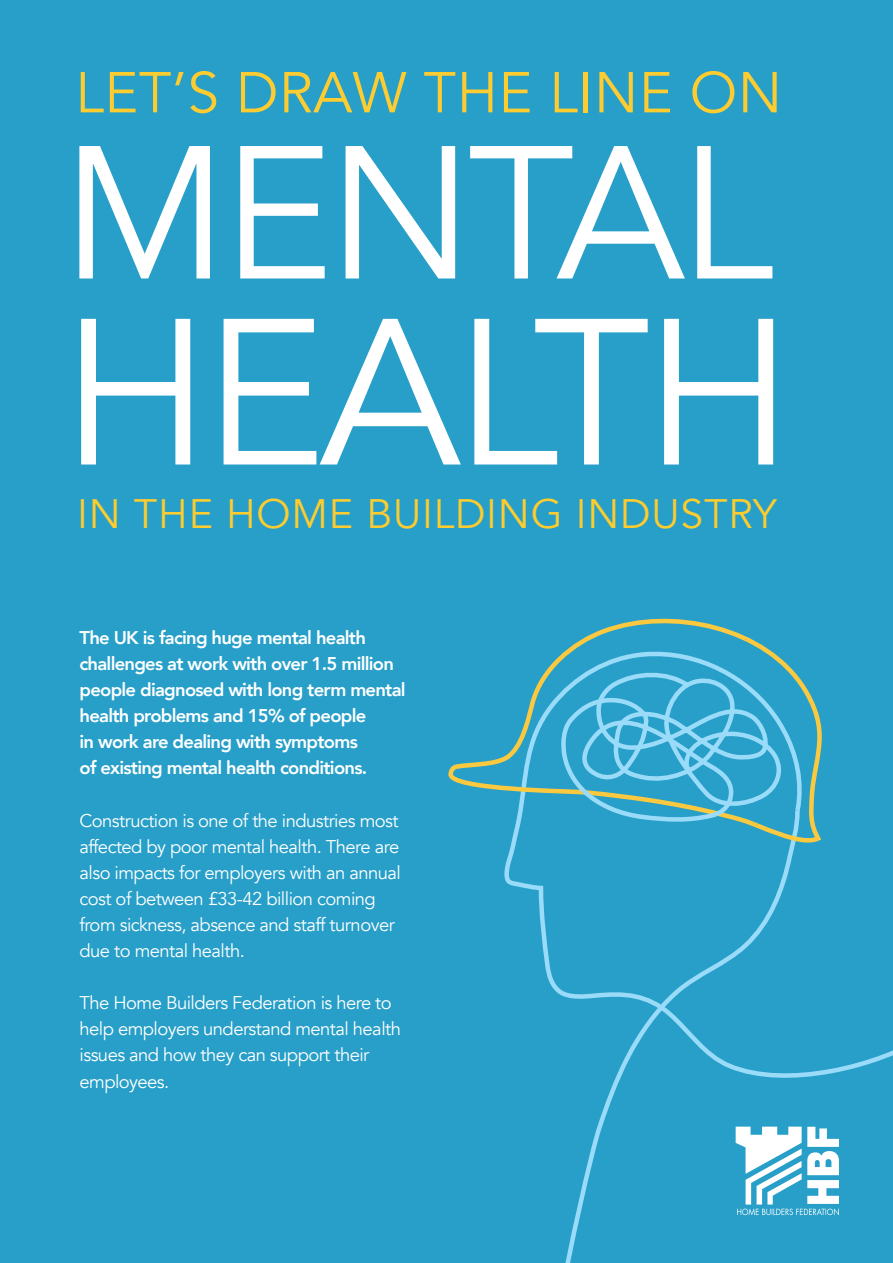
<style>
.page{position:relative;width:893px;height:1263px;background:#279fc8}
.page>*{position:absolute;margin:0;border:0;box-sizing:border-box;transform-origin:0 0}
.t1{font:205.8px "Avenir";letter-spacing:-.03em;color:#fff}
.t2{font:187.05px "Avenir";letter-spacing:-.03em;color:#fff}
.t3{font:57px "Avenir";letter-spacing:.01em;color:#fccc30}
.t4{font:41.1px "Avenir";letter-spacing:.02em;color:#fccc30}
.t5{font:18.45px/26.1px "Avenir";letter-spacing:-.03em;color:#fff}
.t6{font:800 18.45px/26.1px "Avenir";letter-spacing:-.04em;color:#fff}
</style>
<div class="page">
<svg style="left:802px;top:1126px;width:37px;height:89px"></svg>
<svg style="left:506px;top:847px;width:387px;height:230px"></svg>
<svg style="left:558px;top:847px;width:244px;height:416px"></svg>
<svg style="left:448px;top:618px;width:374px;height:229px"></svg>
<svg style="left:556px;top:671px;width:227px;height:154px"></svg>
<p class="t3" style="left:75px;top:59px;width:708px">LET’S DRAW THE LINE ON</p>
<p class="t2" style="left:61px;top:103px;width:713px">MENTAL</p>
<p class="t1" style="left:61px;top:271px;width:733px">HEALTH</p>
<p class="t4" style="left:77px;top:490px;width:701px">IN THE HOME BUILDING INDUSTRY</p>
<p class="t6" style="left:80px;top:624px;width:328px">The UK is facing huge mental health challenges at work with over 1.5 million people diagnosed with long term mental health problems and 15% of people<br>in work are dealing with symptoms<br>of existing mental health conditions.</p>
<p class="t5" style="left:80px;top:807px;width:323px">Construction is one of the industries most affected by poor mental health. There are also impacts for employers with an annual cost of between £33-42 billion coming from sickness, absence and staff turnover due to mental health.</p>
<p class="t5" style="left:80px;top:990px;width:323px">The Home Builders Federation is here to help employers understand mental health issues and how they can support their employees.</p>
</div>
